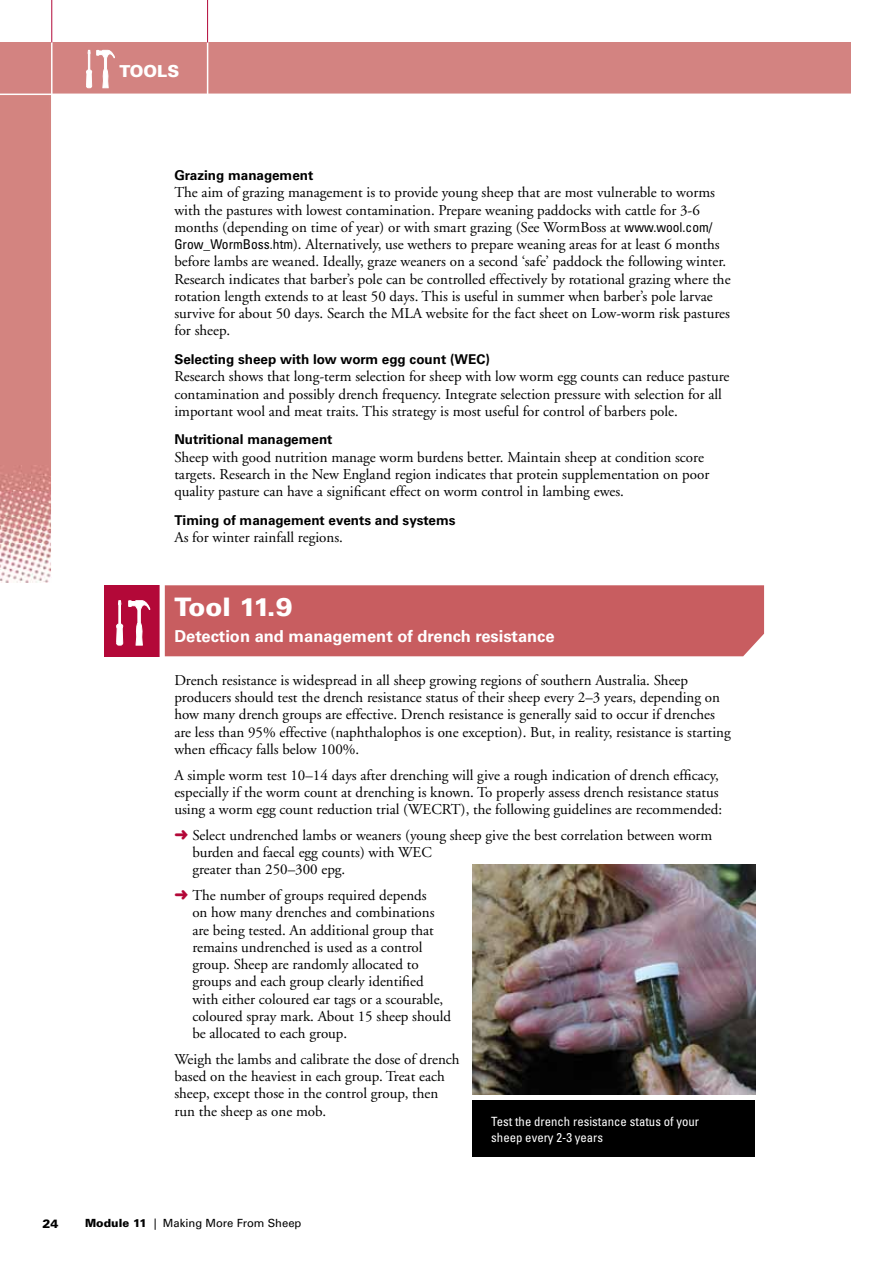
<style>
.page{position:relative;width:893px;height:1263px;background:#fff}
.page>*{position:absolute;margin:0;border:0;box-sizing:border-box;transform-origin:0 0}
.t1{font:900 25.5px "Univers";letter-spacing:-.06em;color:#fff}
.t2{font:700 16.5px "Univers";color:#fff}
.t3{font:900 16.5px "Univers";color:#fff}
.t4{font:15px/17.2px "Adobe Garamond";color:#000}
.t5{font:700 13.5px "Univers";color:#000}
.t6{font:condensed 12.75px/15.8px "Univers";color:#fff}
.t7{font:900 12px "Univers";color:#000}
.t8{font:11.25px "Univers";color:#000}
.s1{font-family:"Univers";font-stretch:condensed;font-size:13.5px}
.s2{color:#b30838}
.s3{font-weight:900}
</style>
<div class="page">
<div style="left:0;top:43px;width:850px;height:51px;background:#d38381"></div>
<img style="left:0;top:95px;width:51px;height:487px">
<hr style="left:207px;top:42px;width:1px;height:54px;background:#fff">
<hr style="left:51px;top:39px;width:2px;height:538px;background:#fff">
<hr style="left:51px;top:0;width:1px;height:43px;background:#b30838">
<hr style="left:207px;top:0;width:1px;height:43px;background:#b30838">
<svg style="left:86px;top:50px;width:29px;height:38px"></svg>
<div style="left:104px;top:585px;width:59px;height:71px;background:#b30838"></div>
<svg style="left:116px;top:600px;width:34px;height:46px"></svg>
<div style="left:165px;top:585px;width:599px;height:71px;background:#c85d60"></div>
<div style="left:160px;top:583px;width:5px;height:76px;background:#fff"></div>
<img style="left:472px;top:865px;width:283px;height:230px">
<div style="left:472px;top:1100px;width:283px;height:57px;background:#000"></div>
<p class="t3" style="left:119px;top:61px;width:61px">TOOLS</p>
<p class="t5" style="left:174px;top:168px;width:140px">Grazing management</p>
<p class="t4" style="left:174px;top:184px;width:558px">The aim of grazing management is to provide young sheep that are most vulnerable to worms with the pastures with lowest contamination. Prepare weaning paddocks with cattle for 3-6 months (depending on time of year) or with smart grazing (See WormBoss at <span class="s1">www.wool.com/ Grow_WormBoss.htm</span>). Alternatively, use wethers to prepare weaning areas for at least 6 months before lambs are weaned. Ideally, graze weaners on a second ‘safe’ paddock the following winter.<br>Research indicates that barber’s pole can be controlled effectively by rotational grazing where the rotation length extends to at least 50 days. This is useful in summer when barber’s pole larvae survive for about 50 days. Search the MLA website for the fact sheet on Low-worm risk pastures for sheep.</p>
<p class="t5" style="left:174px;top:351px;width:317px">Selecting sheep with low worm egg count (WEC)</p>
<p class="t4" style="left:174px;top:368px;width:557px">Research shows that long-term selection for sheep with low worm egg counts can reduce pasture contamination and possibly drench frequency. Integrate selection pressure with selection for all important wool and meat traits. This strategy is most useful for control of barbers pole.</p>
<p class="t5" style="left:174px;top:432px;width:160px">Nutritional management</p>
<p class="t4" style="left:174px;top:448px;width:536px">Sheep with good nutrition manage worm burdens better. Maintain sheep at condition score targets. Research in the New England region indicates that protein supplementation on poor quality pasture can have a significant effect on worm control in lambing ewes.</p>
<p class="t5" style="left:174px;top:512px;width:283px">Timing of management events and systems</p>
<p class="t4" style="left:174px;top:529px;width:170px">As for winter rainfall regions.</p>
<h1 class="t1" style="left:174px;top:590px;width:120px">Tool 11.9</h1>
<p class="t2" style="left:174px;top:627px;width:382px">Detection and management of drench resistance</p>
<p class="t4" style="left:174px;top:672px;width:558px">Drench resistance is widespread in all sheep growing regions of southern Australia. Sheep producers should test the drench resistance status of their sheep every 2–3 years, depending on how many drench groups are effective. Drench resistance is generally said to occur if drenches are less than 95% effective (naphthalophos is one exception). But, in reality, resistance is starting when efficacy falls below 100%.</p>
<p class="t4" style="left:174px;top:767px;width:549px">A simple worm test 10–14 days after drenching will give a rough indication of drench efficacy, especially if the worm count at drenching is known. To properly assess drench resistance status using a worm egg count reduction trial (WECRT), the following guidelines are recommended:</p>
<p class="t4" style="left:192px;top:827px;width:522px;text-indent:-18px"><span class="s2">➜</span> Select undrenched lambs or weaners (young sheep give the best correlation between worm burden and faecal egg counts) with WEC<br>greater than 250–300 epg.</p>
<p class="t4" style="left:192px;top:887px;width:260px;text-indent:-18px"><span class="s2">➜</span> The number of groups required depends<br>on how many drenches and combinations are being tested. An additional group that remains undrenched is used as a control group. Sheep are randomly allocated to groups and each group clearly identified with either coloured ear tags or a scourable, coloured spray mark. About 15 sheep should be allocated to each group.</p>
<p class="t4" style="left:174px;top:1051px;width:287px">Weigh the lambs and calibrate the dose of drench based on the heaviest in each group. Treat each sheep, except those in the control group, then run the sheep as one mob.</p>
<p class="t6" style="left:491px;top:1114px;width:209px">Test the drench resistance status of your sheep every 2-3 years</p>
<p class="t7" style="left:43px;top:1216px;width:18px">24</p>
<p class="t8" style="left:85px;top:1217px;width:218px"><span class="s3">Module 11</span> | Making More From Sheep</p>
</div>
